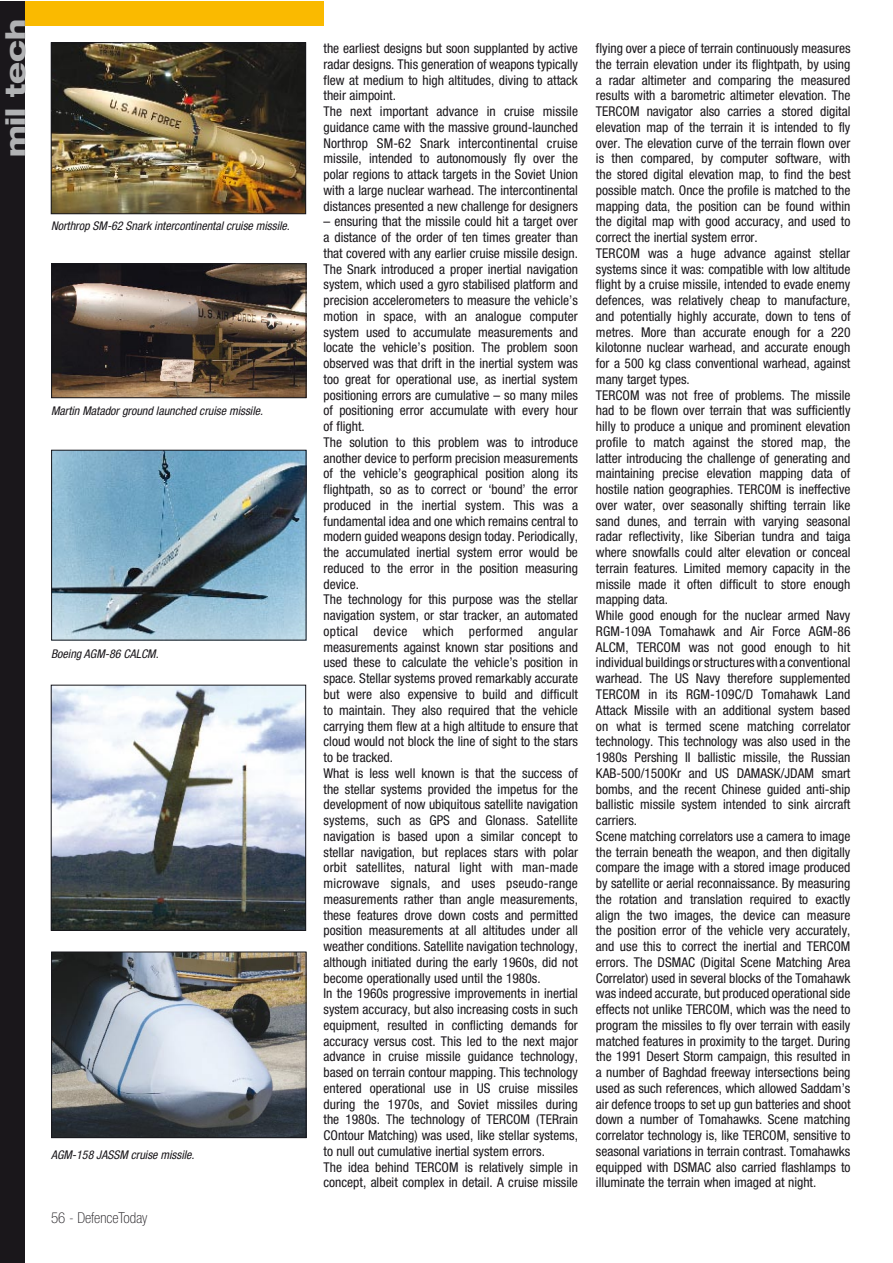
<style>
.page{position:relative;width:893px;height:1263px;background:#fff}
.page>*{position:absolute;margin:0;border:0;box-sizing:border-box;transform-origin:0 0}
.t1{font:800 expanded 27px "Helvetica Neue";color:#b1b2b4}
.t2{font:100 condensed 15px "Helvetica Neue";color:#1a171b}
.t3{font:condensed 13.5px/15.8px "Helvetica Neue";color:#1a171b}
.t4{font:italic condensed 12px "Helvetica Neue";color:#1a171b}
</style>
<div class="page">
<div style="left:0;top:1px;width:324px;height:25px;background:#faba00"></div>
<div style="left:0;top:1px;width:25px;height:1262px;background:#1a171b"></div>
<img style="left:53px;top:452px;width:251px;height:186px">
<div style="left:51px;top:450px;width:255px;height:190px;border:1px solid #17171c"></div>
<img style="left:53px;top:266px;width:251px;height:130px">
<div style="left:51px;top:264px;width:255px;height:134px;border:1px solid #17171c"></div>
<img style="left:53px;top:45px;width:251px;height:167px">
<div style="left:51px;top:43px;width:255px;height:171px;border:1px solid #17171c"></div>
<img style="left:53px;top:687px;width:251px;height:241px">
<div style="left:51px;top:685px;width:255px;height:245px;border:1px solid #17171c"></div>
<img style="left:53px;top:954px;width:251px;height:182px">
<div style="left:51px;top:952px;width:255px;height:186px;border:1px solid #17171c"></div>
<h1 class="t1" style="left:-2px;top:157px;width:140px;rotate:-90deg">mil tech</h1>
<p class="t4" style="left:51px;top:219px;width:240px">Northrop SM-62 Snark intercontinental cruise missile.</p>
<p class="t4" style="left:51px;top:404px;width:214px">Martin Matador ground launched cruise missile.</p>
<p class="t4" style="left:51px;top:646px;width:109px">Boeing AGM-86 CALCM.</p>
<p class="t4" style="left:51px;top:1147px;width:145px">AGM-158 JASSM cruise missile.</p>
<p class="t2" style="left:51px;top:1209px;width:98px">56 - DefenceToday</p>
<p class="t3" style="left:323px;top:40px;width:256px">the earliest designs but soon supplanted by active radar designs. This generation of weapons typically flew at medium to high altitudes, diving to attack their aimpoint.<br>The next important advance in cruise missile guidance came with the massive ground-launched Northrop SM-62 Snark intercontinental cruise missile, intended to autonomously fly over the polar regions to attack targets in the Soviet Union with a large nuclear warhead. The intercontinental distances presented a new challenge for designers</p>
<p class="t3" style="left:323px;top:214px;width:256px">– ensuring that the missile could hit a target over a distance of the order of ten times greater than that covered with any earlier cruise missile design.<br>The Snark introduced a proper inertial navigation system, which used a gyro stabilised platform and precision accelerometers to measure the vehicle’s motion in space, with an analogue computer system used to accumulate measurements and locate the vehicle’s position. The problem soon observed was that drift in the inertial system was too great for operational use, as inertial system positioning errors are cumulative – so many miles of positioning error accumulate with every hour of flight.<br>The solution to this problem was to introduce another device to perform precision measurements of the vehicle’s geographical position along its flightpath, so as to correct or ‘bound’ the error produced in the inertial system. This was a fundamental idea and one which remains central to modern guided weapons design today. Periodically, the accumulated inertial system error would be reduced to the error in the position measuring device.<br>The technology for this purpose was the stellar navigation system, or star tracker, an automated optical device which performed angular measurements against known star positions and used these to calculate the vehicle’s position in space. Stellar systems proved remarkably accurate but were also expensive to build and difficult to maintain. They also required that the vehicle carrying them flew at a high altitude to ensure that cloud would not block the line of sight to the stars to be tracked.<br>What is less well known is that the success of the stellar systems provided the impetus for the development of now ubiquitous satellite navigation systems, such as GPS and Glonass. Satellite navigation is based upon a similar concept to stellar navigation, but replaces stars with polar orbit satellites, natural light with man-made microwave signals, and uses pseudo-range measurements rather than angle measurements, these features drove down costs and permitted position measurements at all altitudes under all weather conditions. Satellite navigation technology, although initiated during the early 1960s, did not become operationally used until the 1980s.<br>In the 1960s progressive improvements in inertial system accuracy, but also increasing costs in such equipment, resulted in conflicting demands for accuracy versus cost. This led to the next major advance in cruise missile guidance technology, based on terrain contour mapping. This technology entered operational use in US cruise missiles during the 1970s, and Soviet missiles during the 1980s. The technology of TERCOM (TERrain COntour Matching) was used, like stellar systems, to null out cumulative inertial system errors.<br>The idea behind TERCOM is relatively simple in concept, albeit complex in detail. A cruise missile</p>
<p class="t3" style="left:596px;top:40px;width:256px">flying over a piece of terrain continuously measures the terrain elevation under its flightpath, by using a radar altimeter and comparing the measured results with a barometric altimeter elevation. The TERCOM navigator also carries a stored digital elevation map of the terrain it is intended to fly over. The elevation curve of the terrain flown over is then compared, by computer software, with the stored digital elevation map, to find the best possible match. Once the profile is matched to the mapping data, the position can be found within the digital map with good accuracy, and used to correct the inertial system error.<br>TERCOM was a huge advance against stellar systems since it was: compatible with low altitude flight by a cruise missile, intended to evade enemy defences, was relatively cheap to manufacture, and potentially highly accurate, down to tens of metres. More than accurate enough for a 220 kilotonne nuclear warhead, and accurate enough for a 500 kg class conventional warhead, against many target types.<br>TERCOM was not free of problems. The missile had to be flown over terrain that was sufficiently hilly to produce a unique and prominent elevation profile to match against the stored map, the latter introducing the challenge of generating and maintaining precise elevation mapping data of hostile nation geographies. TERCOM is ineffective over water, over seasonally shifting terrain like sand dunes, and terrain with varying seasonal radar reflectivity, like Siberian tundra and taiga where snowfalls could alter elevation or conceal terrain features. Limited memory capacity in the missile made it often difficult to store enough mapping data.<br>While good enough for the nuclear armed Navy RGM-109A Tomahawk and Air Force AGM-86<br>ALCM, TERCOM was not good enough to hit individual buildings or structures with a conventional warhead. The US Navy therefore supplemented TERCOM in its RGM-109C/D Tomahawk Land Attack Missile with an additional system based on what is termed scene matching correlator technology. This technology was also used in the 1980s Pershing II ballistic missile, the Russian KAB-500/1500Kr and US DAMASK/JDAM smart bombs, and the recent Chinese guided anti-ship ballistic missile system intended to sink aircraft carriers.<br>Scene matching correlators use a camera to image the terrain beneath the weapon, and then digitally compare the image with a stored image produced by satellite or aerial reconnaissance. By measuring the rotation and translation required to exactly align the two images, the device can measure the position error of the vehicle very accurately, and use this to correct the inertial and TERCOM errors. The DSMAC (Digital Scene Matching Area Correlator) used in several blocks of the Tomahawk was indeed accurate, but produced operational side effects not unlike TERCOM, which was the need to program the missiles to fly over terrain with easily matched features in proximity to the target. During the 1991 Desert Storm campaign, this resulted in a number of Baghdad freeway intersections being used as such references, which allowed Saddam’s air defence troops to set up gun batteries and shoot down a number of Tomahawks. Scene matching correlator technology is, like TERCOM, sensitive to seasonal variations in terrain contrast. Tomahawks equipped with DSMAC also carried flashlamps to illuminate the terrain when imaged at night.</p>
</div>
